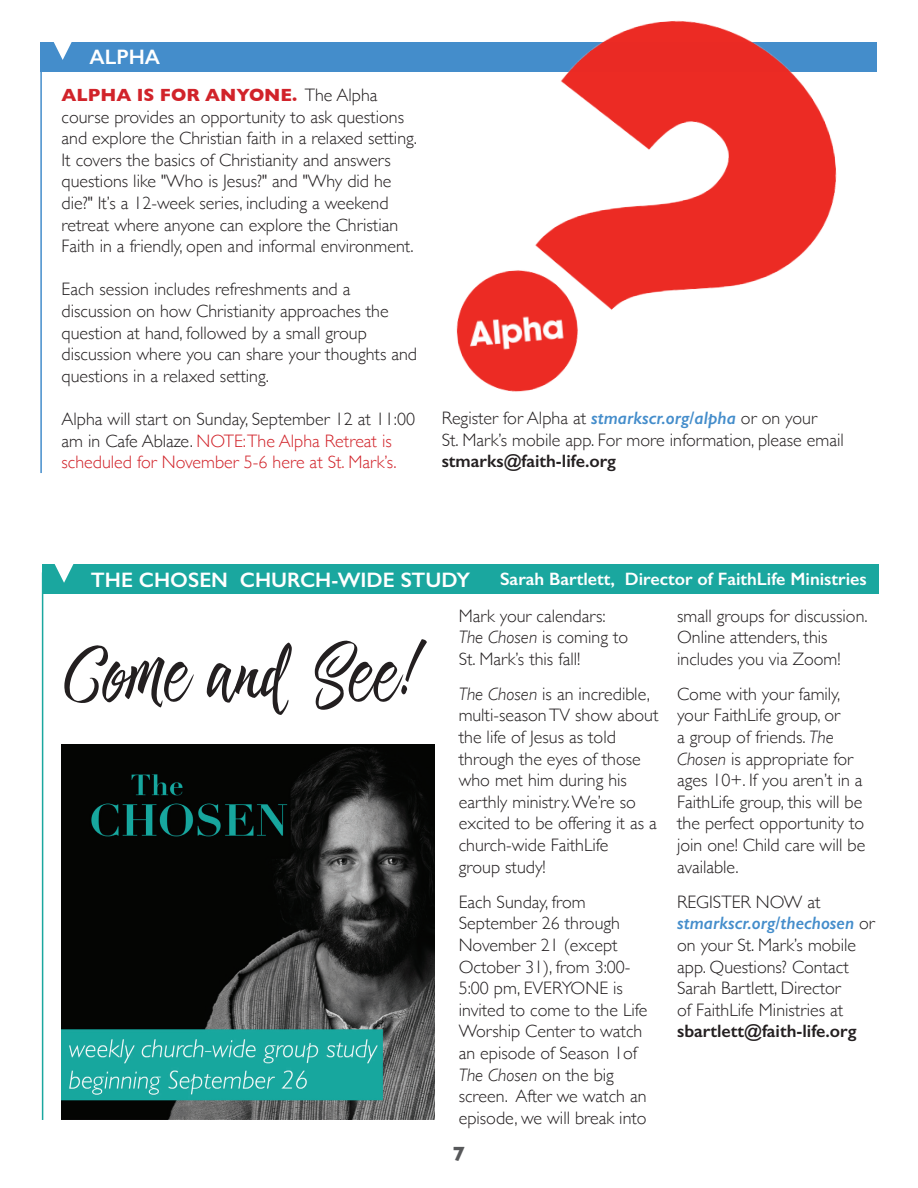
<style>
.page{position:relative;width:918px;height:1188px;background:#fff}
.page>*{position:absolute;margin:0;border:0;box-sizing:border-box;transform-origin:0 0}
.t1{font:102.75px "Hayne Script Clean";color:#231f20}
.t2{font:600 21px "Gill Sans";color:#fff}
.t3{font:700 21px "Gill Sans";color:#57585a}
.t4{font:300 18px/21.6px "Gill Sans";color:#231f20}
.t5{font:300 18px/21.6px "Gill Sans";color:#d1232a}
.t6{font:600 18px "Gill Sans";color:#231f20}
.t7{font:600 18px "Gill Sans";color:#fff}
.s1{font-weight:700;color:#d1232a}
.s2{color:#231f20}
.s3{font-weight:600;font-style:italic;color:#448dcb}
.s4{font-style:italic}
</style>
<div class="page">
<hr style="left:42px;top:572px;width:1px;height:548px;background:#1aa79f">
<div style="left:42px;top:565px;width:836px;height:29px;background:#1aa79f"></div>
<svg style="left:54px;top:564px;width:20px;height:19px"></svg>
<hr style="left:40px;top:49px;width:2px;height:424px;background:#448dcb">
<div style="left:40px;top:42px;width:837px;height:29px;background:#448dcb"></div>
<svg style="left:53px;top:42px;width:19px;height:18px"></svg>
<img style="left:62px;top:745px;width:372px;height:375px">
<img style="left:406px;top:20px;width:471px;height:372px">
<p class="t2" style="left:90px;top:44px;width:72px">ALPHA</p>
<p class="t4" style="left:62px;top:83px;width:357px"><span class="s1">ALPHA IS FOR ANYONE.</span> The Alpha course provides an opportunity to ask questions and explore the Christian faith in a relaxed setting.<br>It covers the basics of Christianity and answers questions like "Who is Jesus?" and "Why did he die?" It’s a 12-week series, including a weekend retreat where anyone can explore the Christian Faith in a friendly, open and informal environment.</p>
<p class="t4" style="left:62px;top:278px;width:357px">Each session includes refreshments and a discussion on how Christianity approaches the question at hand, followed by a small group discussion where you can share your thoughts and questions in a relaxed setting.</p>
<p class="t5" style="left:62px;top:407px;width:355px"><span class="s2">Alpha will start on Sunday, September 12 at 11:00 am in Cafe Ablaze.</span> NOTE:The Alpha Retreat is scheduled for November 5-6 here at St. Mark’s.</p>
<p class="t4" style="left:442px;top:407px;width:404px">Register for Alpha at <span class="s3">stmarkscr.org/alpha</span> or on your<br>St. Mark’s mobile app. For more information, please email</p>
<p class="t6" style="left:442px;top:450px;width:176px">stmarks@faith-life.org</p>
<p class="t2" style="left:91px;top:567px;width:381px">THE CHOSEN CHURCH-WIDE STUDY</p>
<p class="t7" style="left:500px;top:568px;width:368px">Sarah Bartlett, Director of FaithLife Ministries</p>
<h1 class="t1" style="left:62px;top:629px;width:360px">Come and See!</h1>
<p class="t4" style="left:459px;top:604px;width:171px">Mark your calendars:<br><span class="s4">The Chosen</span> is coming to<br>St. Mark’s this fall!</p>
<p class="t4" style="left:459px;top:682px;width:201px"><span class="s4">The Chosen</span> is an incredible, multi-season TV show about the life of Jesus as told through the eyes of those who met him during his earthly ministry. We’re so excited to be offering it as a church-wide FaithLife<br>group study!</p>
<p class="t4" style="left:459px;top:890px;width:190px">Each Sunday, from<br>September 26 through<br>November 21 (except<br>October 31), from 3:00-<br>5:00 pm, EVERYONE is invited to come to the Life<br>Worship Center to watch an episode of Season 1of<br><span class="s4">The Chosen</span> on the big screen. After we watch an episode, we will break into</p>
<p class="t3" style="left:453px;top:1137px;width:14px">7</p>
<p class="t4" style="left:677px;top:604px;width:192px">small groups for discussion.<br>Online attenders, this includes you via Zoom!</p>
<p class="t4" style="left:677px;top:682px;width:190px">Come with your family, your FaithLife group, or<br>a group of friends. <span class="s4">The<br>Chosen</span> is appropriate for ages 10+. If you aren’t in a<br>FaithLife group, this will be the perfect opportunity to join one! Child care will be available.</p>
<p class="t4" style="left:677px;top:890px;width:199px">REGISTER NOW at <span class="s3">stmarkscr.org/thechosen</span> or on your St. Mark’s mobile app. Questions? Contact<br>Sarah Bartlett, Director<br>of FaithLife Ministries at</p>
<p class="t6" style="left:677px;top:1020px;width:181px">sbartlett@faith-life.org</p>
</div>
